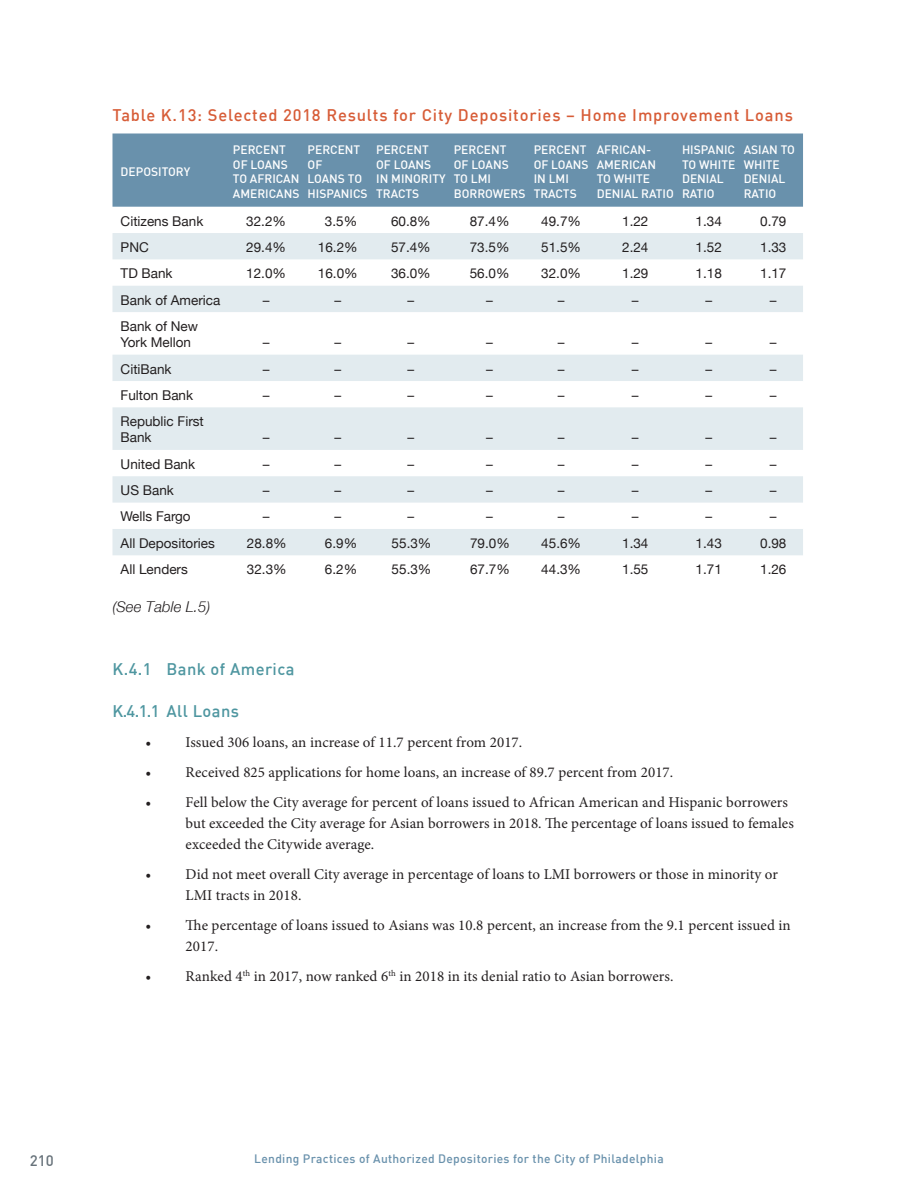
<style>
.page{position:relative;width:918px;height:1188px;background:#fff}
.page>*{position:absolute;margin:0;border:0;box-sizing:border-box;transform-origin:0 0}
.Table_Title{font:500 16.5px "DIN";letter-spacing:.05em;color:#d75c37}
.Head{font:500 16.5px "DIN";letter-spacing:.025em;color:#4e96a0}
.t1{font:15px/21px "Minion Pro";letter-spacing:.005em;color:#231f20}
.See_Appen{font:italic 15px "Helvetica Neue";letter-spacing:.005em;color:#231f20}
.t2{font:500 15px "DIN";color:#67727a}
.Table_Text{font:13.5px/16.2px "Helvetica Neue";color:#231f20}
.Table_Head{font:500 12px/14.4px "DIN";color:#fff}
.t3{font:500 12px "DIN";letter-spacing:.025em;color:#6991ac}
</style>
<div class="page">
<div style="left:112px;top:133px;width:691px;height:74px;background:#6991ac"></div>
<svg style="left:112px;top:233px;width:691px;height:322px;fill:#e2ebef"></svg>
<p class="Table_Title" style="left:112px;top:105px;width:682px">Table K.13: Selected 2018 Results for City Depositories – Home Improvement Loans</p>
<p class="Table_Head" style="left:121px;top:164px;width:71px">DEPOSITORY</p>
<p class="Table_Head" style="left:233px;top:143px;width:68px">PERCENT<br>OF LOANS<br>TO AFRICAN<br>AMERICANS</p>
<p class="Table_Head" style="left:308px;top:143px;width:62px">PERCENT<br>OF<br>LOANS TO<br>HISPANICS</p>
<p class="Table_Head" style="left:376px;top:143px;width:71px">PERCENT<br>OF LOANS<br>IN MINORITY<br>TRACTS</p>
<p class="Table_Head" style="left:454px;top:143px;width:73px">PERCENT<br>OF LOANS<br>TO LMI<br>BORROWERS</p>
<p class="Table_Head" style="left:534px;top:143px;width:56px">PERCENT<br>OF LOANS<br>IN LMI<br>TRACTS</p>
<p class="Table_Head" style="left:597px;top:143px;width:79px">AFRICAN-<br>AMERICAN<br>TO WHITE<br>DENIAL RATIO</p>
<p class="Table_Head" style="left:682px;top:143px;width:55px">HISPANIC<br>TO WHITE<br>DENIAL<br>RATIO</p>
<p class="Table_Head" style="left:744px;top:143px;width:53px">ASIAN TO<br>WHITE<br>DENIAL<br>RATIO</p>
<p class="Table_Text" style="left:121px;top:212px;width:84px">Citizens Bank</p>
<p class="Table_Text" style="left:246px;top:212px;width:41px">32.2%</p>
<p class="Table_Text" style="left:325px;top:212px;width:34px">3.5%</p>
<p class="Table_Text" style="left:391px;top:212px;width:41px">60.8%</p>
<p class="Table_Text" style="left:470px;top:212px;width:41px">87.4%</p>
<p class="Table_Text" style="left:541px;top:212px;width:41px">49.7%</p>
<p class="Table_Text" style="left:622px;top:212px;width:28px">1.22</p>
<p class="Table_Text" style="left:696px;top:212px;width:28px">1.34</p>
<p class="Table_Text" style="left:760px;top:212px;width:28px">0.79</p>
<p class="Table_Text" style="left:121px;top:239px;width:30px">PNC</p>
<p class="Table_Text" style="left:246px;top:239px;width:41px">29.4%</p>
<p class="Table_Text" style="left:318px;top:239px;width:41px">16.2%</p>
<p class="Table_Text" style="left:391px;top:239px;width:41px">57.4%</p>
<p class="Table_Text" style="left:470px;top:239px;width:41px">73.5%</p>
<p class="Table_Text" style="left:541px;top:239px;width:41px">51.5%</p>
<p class="Table_Text" style="left:622px;top:239px;width:28px">2.24</p>
<p class="Table_Text" style="left:696px;top:239px;width:28px">1.52</p>
<p class="Table_Text" style="left:760px;top:239px;width:28px">1.33</p>
<p class="Table_Text" style="left:121px;top:265px;width:54px">TD Bank</p>
<p class="Table_Text" style="left:246px;top:265px;width:41px">12.0%</p>
<p class="Table_Text" style="left:318px;top:265px;width:41px">16.0%</p>
<p class="Table_Text" style="left:391px;top:265px;width:41px">36.0%</p>
<p class="Table_Text" style="left:470px;top:265px;width:41px">56.0%</p>
<p class="Table_Text" style="left:541px;top:265px;width:41px">32.0%</p>
<p class="Table_Text" style="left:622px;top:265px;width:28px">1.29</p>
<p class="Table_Text" style="left:696px;top:265px;width:28px">1.18</p>
<p class="Table_Text" style="left:760px;top:265px;width:28px">1.17</p>
<p class="Table_Text" style="left:121px;top:292px;width:101px">Bank of America</p>
<p class="Table_Text" style="left:263px;top:292px;width:8px">–</p>
<p class="Table_Text" style="left:334px;top:292px;width:8px">–</p>
<p class="Table_Text" style="left:408px;top:292px;width:8px">–</p>
<p class="Table_Text" style="left:486px;top:292px;width:8px">–</p>
<p class="Table_Text" style="left:558px;top:292px;width:8px">–</p>
<p class="Table_Text" style="left:632px;top:292px;width:8px">–</p>
<p class="Table_Text" style="left:705px;top:292px;width:8px">–</p>
<p class="Table_Text" style="left:770px;top:292px;width:8px">–</p>
<p class="Table_Text" style="left:121px;top:318px;width:79px">Bank of New<br>York Mellon</p>
<p class="Table_Text" style="left:263px;top:334px;width:8px">–</p>
<p class="Table_Text" style="left:334px;top:334px;width:8px">–</p>
<p class="Table_Text" style="left:408px;top:334px;width:8px">–</p>
<p class="Table_Text" style="left:486px;top:334px;width:8px">–</p>
<p class="Table_Text" style="left:558px;top:334px;width:8px">–</p>
<p class="Table_Text" style="left:632px;top:334px;width:8px">–</p>
<p class="Table_Text" style="left:705px;top:334px;width:8px">–</p>
<p class="Table_Text" style="left:770px;top:334px;width:8px">–</p>
<p class="Table_Text" style="left:121px;top:360px;width:53px">CitiBank</p>
<p class="Table_Text" style="left:263px;top:360px;width:8px">–</p>
<p class="Table_Text" style="left:334px;top:360px;width:8px">–</p>
<p class="Table_Text" style="left:408px;top:360px;width:8px">–</p>
<p class="Table_Text" style="left:486px;top:360px;width:8px">–</p>
<p class="Table_Text" style="left:558px;top:360px;width:8px">–</p>
<p class="Table_Text" style="left:632px;top:360px;width:8px">–</p>
<p class="Table_Text" style="left:705px;top:360px;width:8px">–</p>
<p class="Table_Text" style="left:770px;top:360px;width:8px">–</p>
<p class="Table_Text" style="left:121px;top:387px;width:74px">Fulton Bank</p>
<p class="Table_Text" style="left:263px;top:387px;width:8px">–</p>
<p class="Table_Text" style="left:334px;top:387px;width:8px">–</p>
<p class="Table_Text" style="left:408px;top:387px;width:8px">–</p>
<p class="Table_Text" style="left:486px;top:387px;width:8px">–</p>
<p class="Table_Text" style="left:558px;top:387px;width:8px">–</p>
<p class="Table_Text" style="left:632px;top:387px;width:8px">–</p>
<p class="Table_Text" style="left:705px;top:387px;width:8px">–</p>
<p class="Table_Text" style="left:770px;top:387px;width:8px">–</p>
<p class="Table_Text" style="left:121px;top:413px;width:85px">Republic First<br>Bank</p>
<p class="Table_Text" style="left:263px;top:429px;width:8px">–</p>
<p class="Table_Text" style="left:334px;top:429px;width:8px">–</p>
<p class="Table_Text" style="left:408px;top:429px;width:8px">–</p>
<p class="Table_Text" style="left:486px;top:429px;width:8px">–</p>
<p class="Table_Text" style="left:558px;top:429px;width:8px">–</p>
<p class="Table_Text" style="left:632px;top:429px;width:8px">–</p>
<p class="Table_Text" style="left:705px;top:429px;width:8px">–</p>
<p class="Table_Text" style="left:770px;top:429px;width:8px">–</p>
<p class="Table_Text" style="left:121px;top:456px;width:76px">United Bank</p>
<p class="Table_Text" style="left:263px;top:456px;width:8px">–</p>
<p class="Table_Text" style="left:334px;top:456px;width:8px">–</p>
<p class="Table_Text" style="left:408px;top:456px;width:8px">–</p>
<p class="Table_Text" style="left:486px;top:456px;width:8px">–</p>
<p class="Table_Text" style="left:558px;top:456px;width:8px">–</p>
<p class="Table_Text" style="left:632px;top:456px;width:8px">–</p>
<p class="Table_Text" style="left:705px;top:456px;width:8px">–</p>
<p class="Table_Text" style="left:770px;top:456px;width:8px">–</p>
<p class="Table_Text" style="left:121px;top:482px;width:55px">US Bank</p>
<p class="Table_Text" style="left:263px;top:482px;width:8px">–</p>
<p class="Table_Text" style="left:334px;top:482px;width:8px">–</p>
<p class="Table_Text" style="left:408px;top:482px;width:8px">–</p>
<p class="Table_Text" style="left:486px;top:482px;width:8px">–</p>
<p class="Table_Text" style="left:558px;top:482px;width:8px">–</p>
<p class="Table_Text" style="left:632px;top:482px;width:8px">–</p>
<p class="Table_Text" style="left:705px;top:482px;width:8px">–</p>
<p class="Table_Text" style="left:770px;top:482px;width:8px">–</p>
<p class="Table_Text" style="left:121px;top:508px;width:72px">Wells Fargo</p>
<p class="Table_Text" style="left:263px;top:508px;width:8px">–</p>
<p class="Table_Text" style="left:334px;top:508px;width:8px">–</p>
<p class="Table_Text" style="left:408px;top:508px;width:8px">–</p>
<p class="Table_Text" style="left:486px;top:508px;width:8px">–</p>
<p class="Table_Text" style="left:558px;top:508px;width:8px">–</p>
<p class="Table_Text" style="left:632px;top:508px;width:8px">–</p>
<p class="Table_Text" style="left:705px;top:508px;width:8px">–</p>
<p class="Table_Text" style="left:770px;top:508px;width:8px">–</p>
<p class="Table_Text" style="left:121px;top:535px;width:96px">All Depositories</p>
<p class="Table_Text" style="left:247px;top:535px;width:41px">28.8%</p>
<p class="Table_Text" style="left:325px;top:535px;width:34px">6.9%</p>
<p class="Table_Text" style="left:392px;top:535px;width:41px">55.3%</p>
<p class="Table_Text" style="left:470px;top:535px;width:41px">79.0%</p>
<p class="Table_Text" style="left:541px;top:535px;width:41px">45.6%</p>
<p class="Table_Text" style="left:622px;top:535px;width:28px">1.34</p>
<p class="Table_Text" style="left:696px;top:535px;width:28px">1.43</p>
<p class="Table_Text" style="left:760px;top:535px;width:28px">0.98</p>
<p class="Table_Text" style="left:121px;top:561px;width:69px">All Lenders</p>
<p class="Table_Text" style="left:247px;top:561px;width:41px">32.3%</p>
<p class="Table_Text" style="left:325px;top:561px;width:34px">6.2%</p>
<p class="Table_Text" style="left:392px;top:561px;width:41px">55.3%</p>
<p class="Table_Text" style="left:470px;top:561px;width:41px">67.7%</p>
<p class="Table_Text" style="left:541px;top:561px;width:41px">44.3%</p>
<p class="Table_Text" style="left:622px;top:561px;width:28px">1.55</p>
<p class="Table_Text" style="left:696px;top:561px;width:28px">1.71</p>
<p class="Table_Text" style="left:760px;top:561px;width:28px">1.26</p>
<p class="See_Appen" style="left:112px;top:597px;width:100px">(See Table L.5)</p>
<p class="Head" style="left:112px;top:658px;width:183px">K.4.1 Bank of America</p>
<p class="Head" style="left:112px;top:700px;width:128px">K.4.1.1 All Loans</p>
<p class="t1" style="left:146px;top:731px;width:378px">• Issued 306 loans, an increase of 11.7 percent from 2017.</p>
<p class="t1" style="left:146px;top:761px;width:529px">• Received 825 applications for home loans, an increase of 89.7 percent from 2017.</p>
<p class="t1" style="left:186px;top:791px;width:610px;text-indent:-40px">• Fell below the City average for percent of loans issued to African American and Hispanic borrowers but exceeded the City average for Asian borrowers in 2018. The percentage of loans issued to females exceeded the Citywide average.</p>
<p class="t1" style="left:186px;top:863px;width:594px;text-indent:-40px">• Did not meet overall City average in percentage of loans to LMI borrowers or those in minority or<br>LMI tracts in 2018.</p>
<p class="t1" style="left:186px;top:914px;width:607px;text-indent:-40px">• The percentage of loans issued to Asians was 10.8 percent, an increase from the 9.1 percent issued in<br>2017.</p>
<p class="t1" style="left:146px;top:965px;width:530px">• Ranked 4<sup>th</sup> in 2017, now ranked 6<sup>th</sup> in 2018 in its denial ratio to Asian borrowers.</p>
<p class="t2" style="left:30px;top:1150px;width:25px">210</p>
<p class="t3" style="left:254px;top:1151px;width:411px">Lending Practices of Authorized Depositories for the City of Philadelphia</p>
</div>
